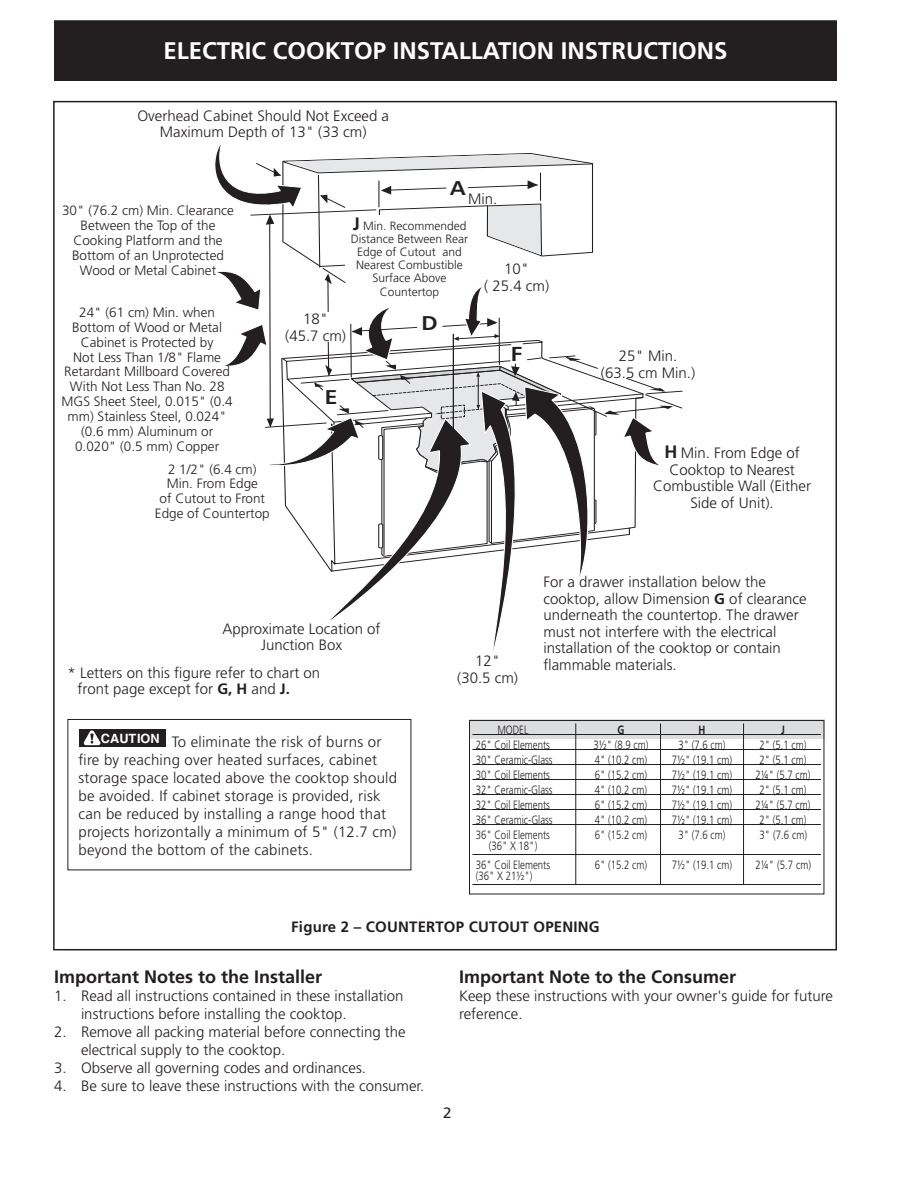
<style>
.page{position:relative;width:918px;height:1188px;background:#fff}
.page>*{position:absolute;margin:0;border:0;box-sizing:border-box;transform-origin:0 0}
.t1{font:700 24px "Frutiger";color:#fff}
.t2{font:700 20.25px "Humnst 777 BT";color:#231f20;scale:1.12 1}
.t3{font:700 19.95px "Humnst 777 BT";color:#231f20;scale:1.12 1}
.t4{font:700 18px "Frutiger";color:#231f20}
.t5{font:300 15px/16.5px "Frutiger";color:#231f20;text-align:center}
.t6{font:700 15px "Frutiger";letter-spacing:.015em;color:#231f20}
.t7{font:15px "Frutiger";color:#231f20}
.t8{font:300 13.5px/14.9px "Frutiger";color:#231f20;text-align:center}
.t9{font:300 12px/19.8px "Frutiger";color:#231f20;text-align:center;scale:.8 1}
.t10{font:300 12px/13.2px "Frutiger";color:#231f20;text-align:center}
.t11{font:700 12px "Frutiger";color:#231f20;scale:.8 1}
.s1{font-weight:700;font-size:18px}
.s2{font-weight:700}
</style>
<div class="page">
<div style="left:55px;top:21px;width:781px;height:59px;background:#231f20"></div>
<div style="left:54px;top:20px;width:783px;height:61px;border:2px solid #231f20"></div>
<svg style="left:214px;top:144px;width:459px;height:507px"></svg>
<div style="left:79px;top:730px;width:87px;height:17px;background:#231f20"></div>
<svg style="left:83px;top:729px;width:18px;height:17px"></svg>
<div style="left:68px;top:719px;width:343px;height:151px;border:1px solid #231f20"></div>
<div style="left:469px;top:719px;width:355px;height:20px;background:#dcdddf"></div>
<hr style="left:472px;top:734px;width:349px;height:1px;background:#231f20">
<hr style="left:472px;top:749px;width:349px;height:1px;background:#231f20">
<hr style="left:472px;top:764px;width:349px;height:1px;background:#231f20">
<hr style="left:472px;top:779px;width:349px;height:1px;background:#231f20">
<hr style="left:472px;top:794px;width:349px;height:1px;background:#231f20">
<hr style="left:472px;top:809px;width:349px;height:1px;background:#231f20">
<hr style="left:472px;top:824px;width:349px;height:1px;background:#231f20">
<hr style="left:472px;top:854px;width:349px;height:1px;background:#231f20">
<hr style="left:472px;top:884px;width:349px;height:1px;background:#231f20">
<div style="left:469px;top:720px;width:355px;height:174px;border:1px solid #231f20"></div>
<hr style="left:575px;top:724px;width:1px;height:161px;background:#231f20">
<hr style="left:660px;top:724px;width:1px;height:161px;background:#231f20">
<hr style="left:743px;top:724px;width:1px;height:161px;background:#231f20">
<div style="left:345px;top:215px;width:40px;height:56px;background:#fff"></div>
<h1 class="t1" style="left:163px;top:36px;width:566px">ELECTRIC COOKTOP INSTALLATION INSTRUCTIONS</h1>
<p class="t5" style="left:137px;top:107px;width:253px">Overhead Cabinet Should Not Exceed a<br>Maximum Depth of 13" (33 cm)</p>
<p class="t8" style="left:62px;top:203px;width:173px">30" (76.2 cm) Min. Clearance<br>Between the Top of the<br>Cooking Platform and the<br>Bottom of an Unprotected<br>Wood or Metal Cabinet</p>
<p class="t8" style="left:62px;top:305px;width:173px">24" (61 cm) Min. when<br>Bottom of Wood or Metal<br>Cabinet is Protected by<br>Not Less Than 1/8" Flame<br>Retardant Millboard Covered<br>With Not Less Than No. 28<br>MGS Sheet Steel, 0.015" (0.4 mm) Stainless Steel, 0.024" (0.6 mm) Aluminum or<br>0.020" (0.5 mm) Copper</p>
<p class="t8" style="left:155px;top:462px;width:116px">2 1/2" (6.4 cm)<br>Min. From Edge<br>of Cutout to Front<br>Edge of Countertop</p>
<h3 class="t3" style="left:450px;top:175px;width:15px">A</h3>
<p class="t5" style="left:468px;top:191px;width:31px">Min.</p>
<p class="t10" style="left:351px;top:219px;width:119px"><span class="s1">J</span> Min. Recommended<br>Distance Between Rear<br>Edge of Cutout and<br>Nearest Combustible<br>Surface Above<br>Countertop</p>
<p class="t5" style="left:285px;top:311px;width:62px">18" (45.7 cm)</p>
<h3 class="t3" style="left:325px;top:384px;width:13px">E</h3>
<h3 class="t3" style="left:421px;top:310px;width:16px">D</h3>
<p class="t5" style="left:484px;top:261px;width:67px">10"<br>( 25.4 cm)</p>
<h2 class="t2" style="left:511px;top:340px;width:12px">F</h2>
<p class="t5" style="left:601px;top:348px;width:96px">25" Min. (63.5 cm Min.)</p>
<p class="t5" style="left:653px;top:445px;width:159px"><span class="s1">H</span> Min. From Edge of<br>Cooktop to Nearest<br>Combustible Wall (Either<br>Side of Unit).</p>
<p class="t5" style="left:223px;top:621px;width:160px">Approximate Location of<br>Junction Box</p>
<p class="t5" style="left:78px;top:665px;width:244px;text-align:left;text-indent:-10px">* Letters on this figure refer to chart on front page except for <span class="s2">G, H</span> and <span class="s2">J.</span></p>
<p class="t5" style="left:78px;top:733px;width:320px;line-height:18px;text-align:left;text-indent:22px"><sup>CAUTION</sup> To eliminate the risk of burns or fire by reaching over heated surfaces, cabinet storage space located above the cooktop should be avoided. If cabinet storage is provided, risk can be reduced by installing a range hood that projects horizontally a minimum of 5" (12.7 cm) beyond the bottom of the cabinets.</p>
<p class="t5" style="left:457px;top:653px;width:62px">12" (30.5 cm)</p>
<p class="t5" style="left:543px;top:574px;width:265px;text-align:left">For a drawer installation below the cooktop, allow Dimension <span class="s2">G</span> of clearance underneath the countertop. The drawer must not interfere with the electrical installation of the cooktop or contain flammable materials.</p>
<p class="t9" style="left:497px;top:720px;width:40px">MODEL</p>
<p class="t11" style="left:617px;top:723px;width:10px">G</p>
<p class="t11" style="left:698px;top:723px;width:10px">H</p>
<p class="t11" style="left:781px;top:723px;width:6px">J</p>
<p class="t9" style="left:476px;top:735px;width:94px">26" Coil Elements</p>
<p class="t9" style="left:593px;top:735px;width:70px">3½" (8.9 cm)</p>
<p class="t9" style="left:678px;top:735px;width:60px">3" (7.6 cm)</p>
<p class="t9" style="left:759px;top:735px;width:60px">2" (5.1 cm)</p>
<p class="t9" style="left:476px;top:750px;width:98px">30" Ceramic-Glass</p>
<p class="t9" style="left:595px;top:750px;width:67px">4" (10.2 cm)</p>
<p class="t9" style="left:672px;top:750px;width:77px">7½" (19.1 cm)</p>
<p class="t9" style="left:759px;top:750px;width:60px">2" (5.1 cm)</p>
<p class="t9" style="left:476px;top:765px;width:94px">30" Coil Elements</p>
<p class="t9" style="left:595px;top:765px;width:67px">6" (15.2 cm)</p>
<p class="t9" style="left:672px;top:765px;width:77px">7½" (19.1 cm)</p>
<p class="t9" style="left:755px;top:765px;width:70px">2¼" (5.7 cm)</p>
<p class="t9" style="left:476px;top:780px;width:97px">32" Ceramic-Glass</p>
<p class="t9" style="left:595px;top:780px;width:67px">4" (10.2 cm)</p>
<p class="t9" style="left:672px;top:780px;width:77px">7½" (19.1 cm)</p>
<p class="t9" style="left:760px;top:780px;width:60px">2" (5.1 cm)</p>
<p class="t9" style="left:476px;top:795px;width:94px">32" Coil Elements</p>
<p class="t9" style="left:595px;top:795px;width:67px">6" (15.2 cm)</p>
<p class="t9" style="left:672px;top:795px;width:77px">7½" (19.1 cm)</p>
<p class="t9" style="left:756px;top:795px;width:70px">2¼" (5.7 cm)</p>
<p class="t9" style="left:476px;top:810px;width:98px">36" Ceramic-Glass</p>
<p class="t9" style="left:595px;top:810px;width:67px">4" (10.2 cm)</p>
<p class="t9" style="left:672px;top:810px;width:77px">7½" (19.1 cm)</p>
<p class="t9" style="left:760px;top:810px;width:60px">2" (5.1 cm)</p>
<p class="t9" style="left:476px;top:825px;width:94px">36" Coil Elements</p>
<p class="t9" style="left:595px;top:825px;width:67px">6" (15.2 cm)</p>
<p class="t9" style="left:679px;top:825px;width:60px">3" (7.6 cm)</p>
<p class="t9" style="left:760px;top:825px;width:61px">3" (7.6 cm)</p>
<p class="t9" style="left:476px;top:836px;width:94px">(36" X 18")<br>36" Coil Elements</p>
<p class="t9" style="left:595px;top:855px;width:67px">6" (15.2 cm)</p>
<p class="t9" style="left:672px;top:855px;width:77px">7½" (19.1 cm)</p>
<p class="t9" style="left:756px;top:855px;width:71px">2¼" (5.7 cm)</p>
<p class="t9" style="left:476px;top:866px;width:72px">(36" X 21½")</p>
<p class="t6" style="left:291px;top:918px;width:310px">Figure 2 – COUNTERTOP CUTOUT OPENING</p>
<p class="t4" style="left:54px;top:966px;width:270px">Important Notes to the Installer</p>
<p class="t5" style="left:81px;top:987px;width:324px;line-height:18px;text-align:left;text-indent:-27px">1. Read all instructions contained in these installation instructions before installing the cooktop.</p>
<p class="t5" style="left:81px;top:1023px;width:326px;line-height:18px;text-align:left;text-indent:-27px">2. Remove all packing material before connecting the electrical supply to the cooktop.</p>
<p class="t5" style="left:54px;top:1059px;width:314px">3. Observe all governing codes and ordinances.</p>
<p class="t5" style="left:54px;top:1077px;width:372px">4. Be sure to leave these instructions with the consumer.</p>
<p class="t4" style="left:459px;top:966px;width:279px">Important Note to the Consumer</p>
<p class="t5" style="left:459px;top:987px;width:375px;line-height:18px;text-align:left">Keep these instructions with your owner's guide for future reference.</p>
<p class="t7" style="left:443px;top:1104px;width:10px">2</p>
</div>
